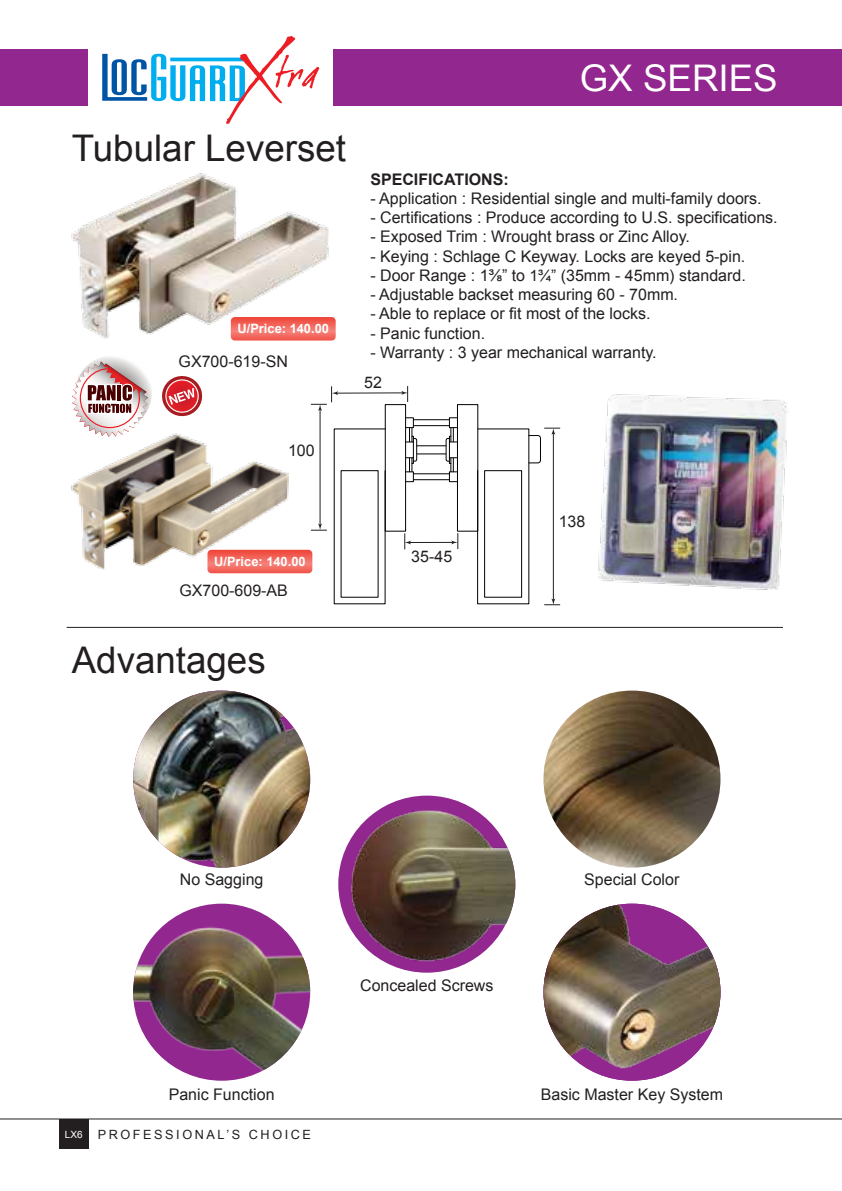
<style>
.page{position:relative;width:842px;height:1191px;background:#fff}
.page>*{position:absolute;margin:0;border:0;box-sizing:border-box;transform-origin:0 0}
.t1{font:36.8px "Arial";color:#231f20}
.t2{font:36.8px "Arial";color:#fff}
.t3{font:16px "Arial";color:#231f20}
.t4{font:700 16px "Arial";color:#231f20}
.t5{font:700 12.8px "Arial";color:#fff}
.t6{font:12.8px "Arial";letter-spacing:.2em;color:#231f20}
.s1{font-size:15.6px}
.s2{font-size:10px;color:#fff}
</style>
<div class="page">
<hr style="left:336px;top:392px;width:67px;height:1px;background:#231f20">
<svg style="left:401px;top:386px;width:7px;height:16px"></svg>
<hr style="left:320px;top:409px;width:1px;height:116px;background:#231f20">
<svg style="left:311px;top:386px;width:27px;height:25px"></svg>
<svg style="left:311px;top:523px;width:16px;height:8px"></svg>
<hr style="left:409px;top:542px;width:44px;height:1px;background:#231f20">
<svg style="left:451px;top:533px;width:7px;height:16px"></svg>
<svg style="left:404px;top:533px;width:7px;height:16px"></svg>
<hr style="left:413px;top:425px;width:36px;height:1px;background:#010101">
<hr style="left:413px;top:419px;width:36px;height:1px;background:#010101">
<div style="left:405px;top:417px;width:9px;height:11px;border:1px solid #010101"></div>
<div style="left:449px;top:417px;width:8px;height:11px;border:1px solid #010101"></div>
<hr style="left:413px;top:479px;width:36px;height:1px;background:#010101">
<hr style="left:413px;top:473px;width:36px;height:1px;background:#010101">
<div style="left:405px;top:471px;width:9px;height:11px;border:1px solid #010101"></div>
<div style="left:449px;top:471px;width:8px;height:11px;border:1px solid #010101"></div>
<svg style="left:409px;top:428px;width:45px;height:44px"></svg>
<div style="left:385px;top:404px;width:21px;height:127px;border:1px solid #010101"></div>
<svg style="left:334px;top:428px;width:52px;height:176px"></svg>
<div style="left:457px;top:404px;width:21px;height:127px;border:1px solid #010101"></div>
<svg style="left:477px;top:428px;width:83px;height:177px"></svg>
<div style="left:334px;top:49px;width:508px;height:57px;background:#92278f"></div>
<div style="left:0;top:49px;width:88px;height:57px;background:#92278f"></div>
<hr style="left:0;top:1118px;width:842px;height:1px;background:#231f20">
<div style="left:59px;top:1118px;width:30px;height:30px;background:#231f20"></div>
<svg style="left:102px;top:36px;width:217px;height:88px"></svg>
<hr style="left:67px;top:627px;width:716px;height:1px;background:#231f20">
<img style="left:72px;top:433px;width:216px;height:137px">
<img style="left:72px;top:173px;width:256px;height:165px">
<img style="left:598px;top:394px;width:190px;height:195px">
<svg style="left:75px;top:355px;width:77px;height:75px"></svg>
<svg style="left:72px;top:361px;width:76px;height:76px"></svg>
<svg style="left:162px;top:376px;width:41px;height:41px"></svg>
<svg style="left:231px;top:317px;width:105px;height:23px;background:#f2675d"></svg>
<svg style="left:207px;top:550px;width:105px;height:23px;background:#f2675d"></svg>
<div style="left:484px;top:470px;width:38px;height:127px;border:1px solid #010101"></div>
<img style="left:133px;top:690px;width:177px;height:177px;border-radius:88px">
<div style="left:133px;top:903px;width:177px;height:177px;background:#92278f;border-radius:50%"></div>
<img style="left:133px;top:924px;width:177px;height:156px">
<img style="left:543px;top:903px;width:177px;height:177px;border-radius:88px">
<img style="left:543px;top:690px;width:177px;height:177px;border-radius:88px">
<img style="left:338px;top:803px;width:177px;height:168px">
<h1 class="t1" style="left:72px;top:124px;width:276px">Tubular Leverset</h1>
<p class="t5" style="left:237px;top:320px;width:93px">U/Price: 140.00</p>
<p class="t3" style="left:179px;top:350px;width:111px">GX700-619-SN</p>
<h1 class="t2" style="left:580px;top:54px;width:199px">GX SERIES</h1>
<p class="t4" style="left:370px;top:169px;width:140px">SPECIFICATIONS:</p>
<p class="t3" style="left:370px;top:188px;width:393px">- Application : Residential single and multi-family doors.</p>
<p class="t3" style="left:370px;top:207px;width:409px">- Certifications : Produce according to U.S. specifications.</p>
<p class="t3" style="left:370px;top:226px;width:321px">- Exposed Trim : Wrought brass or Zinc Alloy.</p>
<p class="t3" style="left:370px;top:245px;width:376px">- Keying : Schlage C Keyway. Locks are keyed 5-pin.</p>
<p class="t3" style="left:370px;top:265px;width:377px">- Door Range : 1⅜” to <span class="s1">1¾”</span> (35mm - 45mm) standard.</p>
<p class="t3" style="left:370px;top:284px;width:309px">- Adjustable backset measuring 60 - 70mm.</p>
<p class="t3" style="left:370px;top:303px;width:282px">- Able to replace or fit most of the locks.</p>
<p class="t3" style="left:370px;top:322px;width:116px">- Panic function.</p>
<p class="t3" style="left:370px;top:341px;width:288px">- Warranty : 3 year mechanical warranty.</p>
<p class="t3" style="left:364px;top:372px;width:19px">52</p>
<p class="t3" style="left:288px;top:439px;width:28px">100</p>
<p class="t5" style="left:214px;top:553px;width:93px">U/Price: 140.00</p>
<p class="t3" style="left:179px;top:580px;width:110px">GX700-609-AB</p>
<h1 class="t1" style="left:72px;top:635px;width:195px">Advantages</h1>
<p class="t3" style="left:411px;top:545px;width:42px">35-45</p>
<p class="t3" style="left:559px;top:511px;width:28px">138</p>
<p class="t3" style="left:180px;top:868px;width:85px">No Sagging</p>
<p class="t3" style="left:169px;top:1084px;width:107px">Panic Function</p>
<p class="t6" style="left:65px;top:1125px;width:248px"><span class="s2">LX6</span> PROFESSIONAL’S CHOICE</p>
<p class="t3" style="left:360px;top:974px;width:135px">Concealed Screws</p>
<p class="t3" style="left:584px;top:868px;width:97px">Special Color</p>
<p class="t3" style="left:541px;top:1084px;width:184px">Basic Master Key System</p>
</div>
